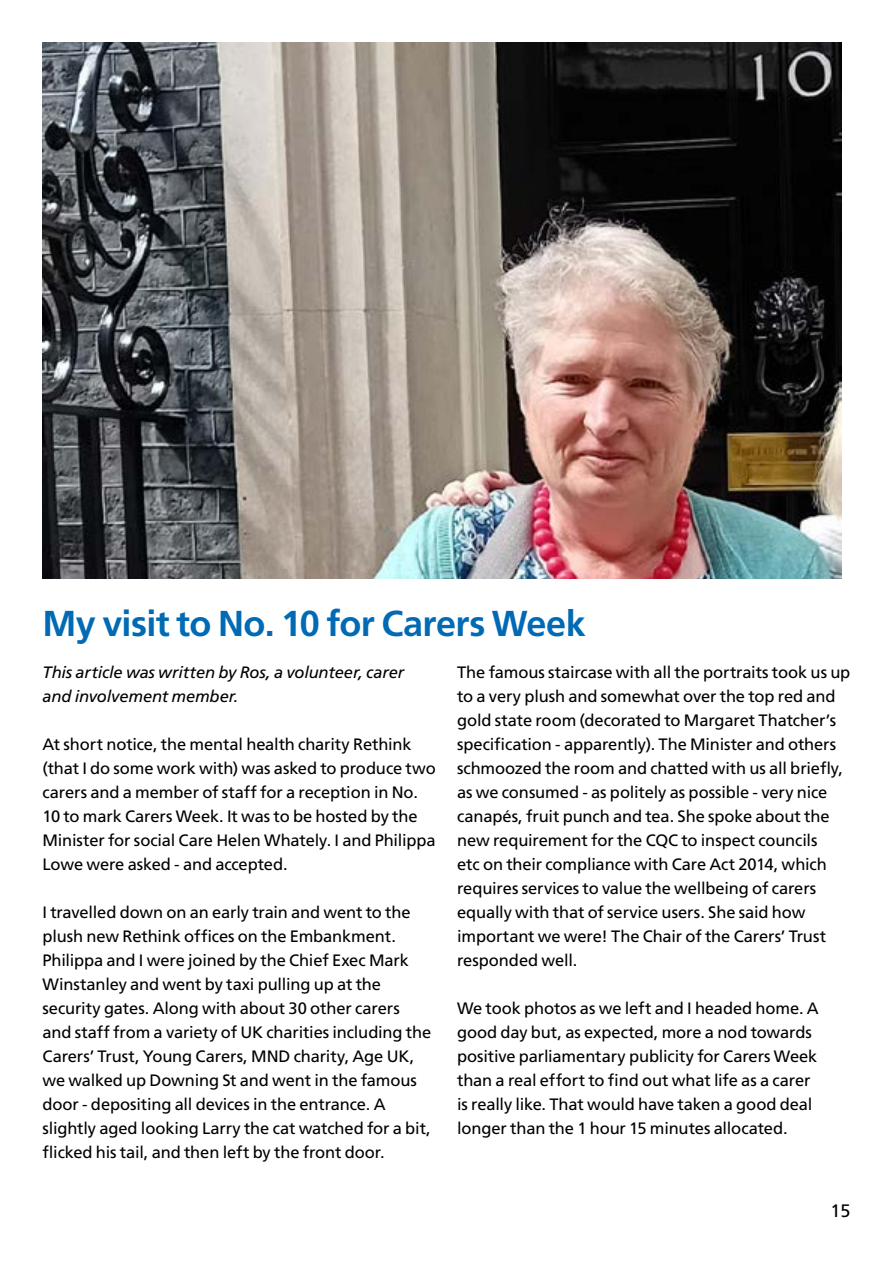
<style>
.page{position:relative;width:893px;height:1263px;background:#fff}
.page>*{position:absolute;margin:0;border:0;box-sizing:border-box;transform-origin:0 0}
.Frutiger_17pt_Black{font:700 36px "Frutiger LT Pro";letter-spacing:-.015em;color:#006ab4}
.t1{font:18px "Frutiger LT Pro";color:#000}
.Main_Body_-_Frutiger{font:16.5px/24px "Frutiger LT Pro";letter-spacing:-.01em;color:#000}
.Main_Body_-_Frutiger-2{font:italic 16.5px/24px "Frutiger LT Pro";letter-spacing:-.01em;color:#000}
</style>
<div class="page">
<img style="left:43px;top:43px;width:799px;height:535px">
<p class="Frutiger_17pt_Black" style="left:43px;top:602px;width:545px">My visit to No. 10 for Carers Week</p>
<p class="Main_Body_-_Frutiger-2" style="left:43px;top:660px;width:363px">This article was written by Ros, a volunteer, carer and involvement member.</p>
<p class="Main_Body_-_Frutiger" style="left:43px;top:732px;width:395px">At short notice, the mental health charity Rethink (that I do some work with) was asked to produce two carers and a member of staff for a reception in No.<br>10 to mark Carers Week. It was to be hosted by the Minister for social Care Helen Whately. I and Philippa Lowe were asked - and accepted.</p>
<p class="Main_Body_-_Frutiger" style="left:43px;top:900px;width:390px">I travelled down on an early train and went to the plush new Rethink offices on the Embankment.<br>Philippa and I were joined by the Chief Exec Mark Winstanley and went by taxi pulling up at the security gates. Along with about 30 other carers and staff from a variety of UK charities including the Carers’ Trust, Young Carers, MND charity, Age UK, we walked up Downing St and went in the famous door - depositing all devices in the entrance. A slightly aged looking Larry the cat watched for a bit, flicked his tail, and then left by the front door.</p>
<p class="Main_Body_-_Frutiger" style="left:457px;top:660px;width:395px">The famous staircase with all the portraits took us up to a very plush and somewhat over the top red and gold state room (decorated to Margaret Thatcher’s specification - apparently). The Minister and others schmoozed the room and chatted with us all briefly, as we consumed - as politely as possible - very nice canapés, fruit punch and tea. She spoke about the new requirement for the CQC to inspect councils<br>etc on their compliance with Care Act 2014, which requires services to value the wellbeing of carers equally with that of service users. She said how important we were! The Chair of the Carers’ Trust responded well.</p>
<p class="Main_Body_-_Frutiger" style="left:457px;top:996px;width:363px">We took photos as we left and I headed home. A good day but, as expected, more a nod towards positive parliamentary publicity for Carers Week than a real effort to find out what life as a carer is really like. That would have taken a good deal longer than the 1 hour 15 minutes allocated.</p>
<p class="t1" style="left:830px;top:1200px;width:22px">15</p>
</div>
